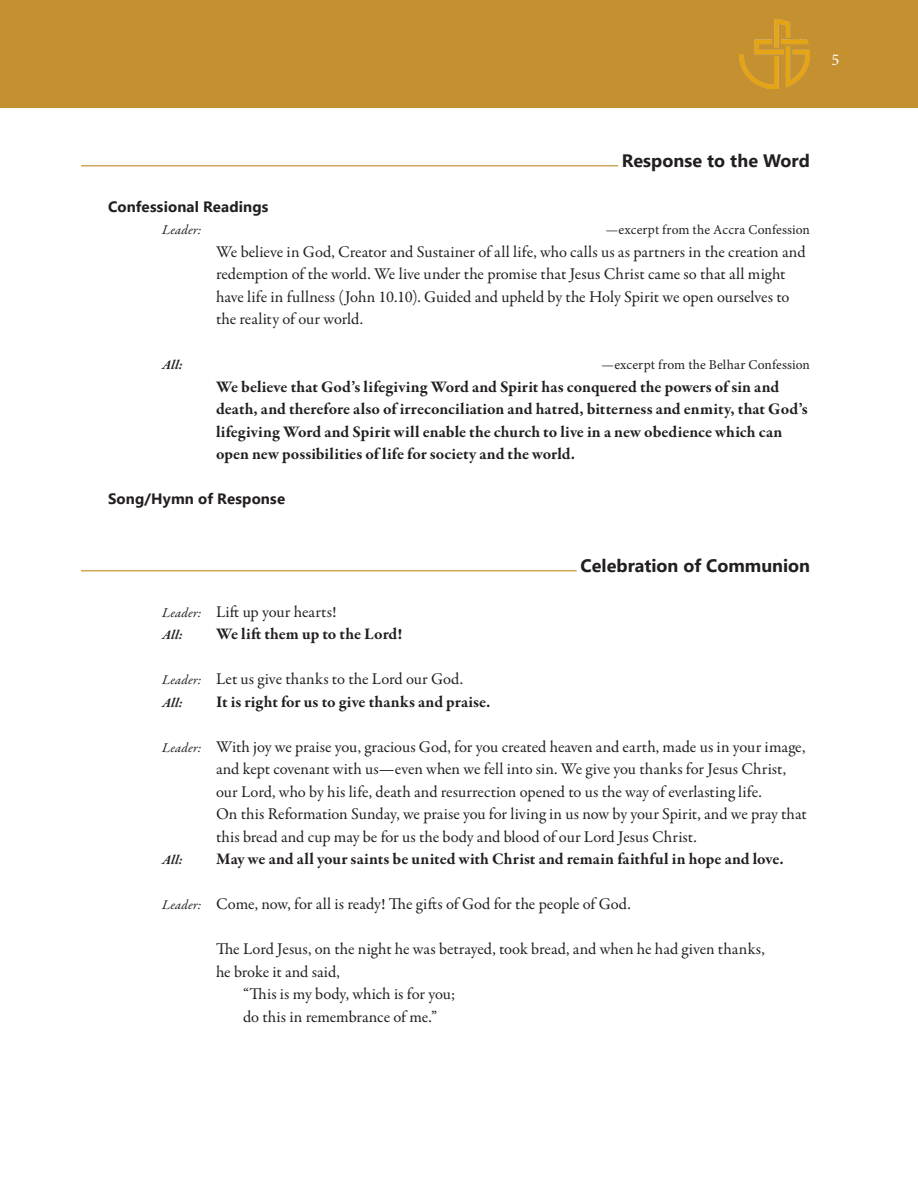
<style>
.page{position:relative;width:918px;height:1188px;background:#fff}
.page>*{position:absolute;margin:0;border:0;box-sizing:border-box;transform-origin:0 0}
.Subtitle{font:700 18px "Segoe UI";color:#231f20}
.Main_Text_Indent{font:16.5px/22.5px "Garamond Premr Pro";color:#231f20}
.Main_Text_Indent-2{font:700 16.5px/22.5px "Garamond Premr Pro";letter-spacing:.005em;color:#231f20}
.t1{font:16.5px "Minion Pro";color:#fff}
.Main_Header{font:700 15px "Segoe UI";letter-spacing:.01em;color:#231f20}
.Main_Text_Indent-3{font:13.5px "Minion Pro";letter-spacing:.01em;color:#231f20}
.Main_Text_Indent-4{font:italic 700 13.5px "Garamond Premr Pro";letter-spacing:.02em;color:#231f20}
.Main_Text_Indent-5{font:italic 13.5px "Garamond Premr Pro";letter-spacing:.015em;color:#231f20}
.s1{font-style:italic;font-size:13.5px}
</style>
<div class="page">
<div style="left:0;top:0;width:918px;height:108px;background:#c5902f"></div>
<img style="left:740px;top:19px;width:70px;height:70px">
<hr style="left:81px;top:165px;width:537px;height:1px;background:#c5902f">
<hr style="left:81px;top:570px;width:496px;height:2px;background:#c5902f">
<p class="t1" style="left:832px;top:48px;width:9px">5</p>
<p class="Subtitle" style="left:622px;top:143px;width:190px">Response to the Word</p>
<p class="Main_Header" style="left:108px;top:192px;width:162px">Confessional Readings</p>
<p class="Main_Text_Indent-5" style="left:162px;top:221px;width:41px">Leader:</p>
<p class="Main_Text_Indent-3" style="left:606px;top:221px;width:206px">—excerpt from the Accra Confession</p>
<p class="Main_Text_Indent" style="left:216px;top:240px;width:591px">We believe in God, Creator and Sustainer of all life, who calls us as partners in the creation and redemption of the world. We live under the promise that Jesus Christ came so that all might have life in fullness (John 10.10). Guided and upheld by the Holy Spirit we open ourselves to the reality of our world.</p>
<p class="Main_Text_Indent-4" style="left:162px;top:356px;width:22px">All:</p>
<p class="Main_Text_Indent-3" style="left:602px;top:356px;width:210px">—excerpt from the Belhar Confession</p>
<p class="Main_Text_Indent-2" style="left:216px;top:375px;width:593px">We believe that God’s lifegiving Word and Spirit has conquered the powers of sin and death, and therefore also of irreconciliation and hatred, bitterness and enmity, that God’s lifegiving Word and Spirit will enable the church to live in a new obedience which can open new possibilities of life for society and the world.</p>
<p class="Main_Header" style="left:108px;top:485px;width:179px">Song/Hymn of Response</p>
<p class="Subtitle" style="left:581px;top:548px;width:231px">Celebration of Communion</p>
<p class="Main_Text_Indent" style="left:162px;top:600px;width:176px"><span class="s1">Leader:</span> Lift up your hearts!</p>
<p class="Main_Text_Indent-4" style="left:162px;top:626px;width:22px">All:</p>
<p class="Main_Text_Indent-2" style="left:216px;top:623px;width:188px">We lift them up to the Lord!</p>
<p class="Main_Text_Indent" style="left:162px;top:668px;width:303px"><span class="s1">Leader:</span> Let us give thanks to the Lord our God.</p>
<p class="Main_Text_Indent-4" style="left:162px;top:694px;width:22px">All:</p>
<p class="Main_Text_Indent-2" style="left:216px;top:690px;width:276px">It is right for us to give thanks and praise.</p>
<p class="Main_Text_Indent" style="left:162px;top:735px;width:645px"><span class="s1">Leader:</span> With joy we praise you, gracious God, for you created heaven and earth, made us in your image,</p>
<p class="Main_Text_Indent" style="left:216px;top:758px;width:572px">and kept covenant with us—even when we fell into sin. We give you thanks for Jesus Christ, our Lord, who by his life, death and resurrection opened to us the way of everlasting life.</p>
<p class="Main_Text_Indent" style="left:216px;top:803px;width:592px">On this Reformation Sunday, we praise you for living in us now by your Spirit, and we pray that this bread and cup may be for us the body and blood of our Lord Jesus Christ.</p>
<p class="Main_Text_Indent-4" style="left:162px;top:851px;width:22px">All:</p>
<p class="Main_Text_Indent-2" style="left:216px;top:848px;width:569px">May we and all your saints be united with Christ and remain faithful in hope and love.</p>
<p class="Main_Text_Indent" style="left:162px;top:893px;width:470px"><span class="s1">Leader:</span> Come, now, for all is ready! The gifts of God for the people of God.</p>
<p class="Main_Text_Indent" style="left:216px;top:938px;width:550px">The Lord Jesus, on the night he was betrayed, took bread, and when he had given thanks,</p>
<p class="Main_Text_Indent" style="left:216px;top:960px;width:125px">he broke it and said,</p>
<p class="Main_Text_Indent" style="left:243px;top:983px;width:214px">“This is my body, which is for you;</p>
<p class="Main_Text_Indent" style="left:243px;top:1005px;width:196px">do this in remembrance of me.”</p>
</div>
